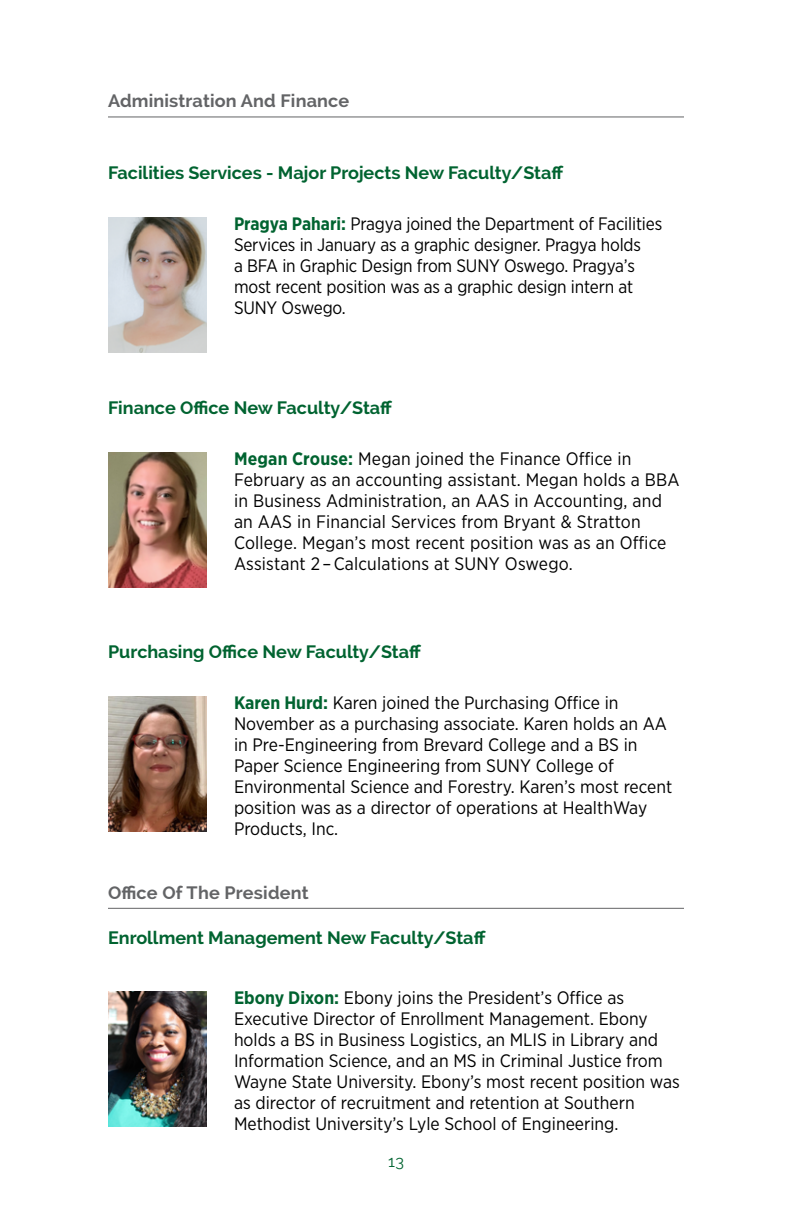
<style>
.page{position:relative;width:792px;height:1224px;background:#fff}
.page>*{position:absolute;margin:0;border:0;box-sizing:border-box;transform-origin:0 0}
.t1{font:18px/21px "Gotham Narrow";color:#000}
.t2{font:700 18px "Raleway";color:#006330}
.t3{font:700 18px "Raleway";letter-spacing:.01em;color:#636466}
.t4{font:16px "Raleway";color:#006330}
.s1{font-weight:700;color:#006330}
</style>
<div class="page">
<img style="left:108px;top:217px;width:99px;height:135px">
<img style="left:108px;top:452px;width:99px;height:135px">
<img style="left:108px;top:696px;width:99px;height:135px">
<img style="left:108px;top:991px;width:99px;height:135px">
<hr style="left:108px;top:116px;width:576px;height:1px;background:#636466">
<hr style="left:108px;top:908px;width:576px;height:1px;background:#636466">
<p class="t3" style="left:108px;top:91px;width:243px">Administration And Finance</p>
<p class="t2" style="left:108px;top:162px;width:457px">Facilities Services - Major Projects New Faculty/Staff</p>
<p class="t1" style="left:234px;top:213px;width:430px"><span class="s1">Pragya Pahari:</span> Pragya joined the Department of Facilities Services in January as a graphic designer. Pragya holds<br>a BFA in Graphic Design from SUNY Oswego. Pragya’s most recent position was as a graphic design intern at SUNY Oswego.</p>
<p class="t2" style="left:108px;top:397px;width:286px">Finance Office New Faculty/Staff</p>
<p class="t1" style="left:234px;top:448px;width:447px"><span class="s1">Megan Crouse:</span> Megan joined the Finance Office in February as an accounting assistant. Megan holds a BBA in Business Administration, an AAS in Accounting, and an AAS in Financial Services from Bryant &amp; Stratton College. Megan’s most recent position was as an Office Assistant 2 – Calculations at SUNY Oswego.</p>
<p class="t2" style="left:108px;top:641px;width:315px">Purchasing Office New Faculty/Staff</p>
<p class="t1" style="left:234px;top:692px;width:440px"><span class="s1">Karen Hurd:</span> Karen joined the Purchasing Office in November as a purchasing associate. Karen holds an AA in Pre-Engineering from Brevard College and a BS in Paper Science Engineering from SUNY College of Environmental Science and Forestry. Karen’s most recent position was as a director of operations at HealthWay Products, Inc.</p>
<p class="t3" style="left:108px;top:882px;width:202px">Office Of The President</p>
<p class="t2" style="left:108px;top:927px;width:379px">Enrollment Management New Faculty/Staff</p>
<p class="t1" style="left:234px;top:987px;width:447px"><span class="s1">Ebony Dixon:</span> Ebony joins the President’s Office as Executive Director of Enrollment Management. Ebony holds a BS in Business Logistics, an MLIS in Library and Information Science, and an MS in Criminal Justice from Wayne State University. Ebony’s most recent position was as director of recruitment and retention at Southern Methodist University’s Lyle School of Engineering.</p>
<p class="t4" style="left:388px;top:1152px;width:17px">13</p>
</div>
